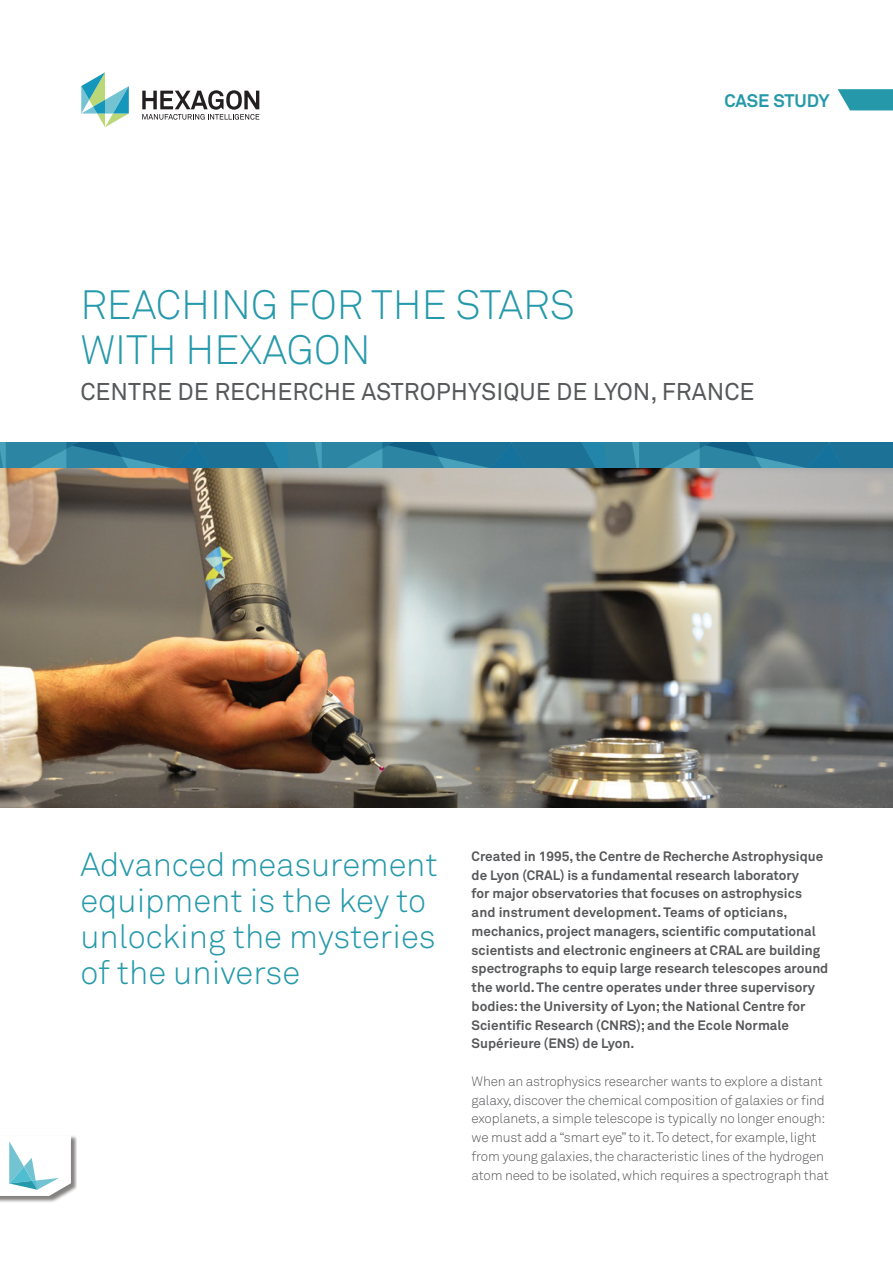
<style>
.page{position:relative;width:893px;height:1263px;background:#fff}
.page>*{position:absolute;margin:0;border:0;box-sizing:border-box;transform-origin:0 0}
.t1{font:40.5px/45px "Akkurat Light Pro";color:#2599aa}
.t2{font:33px/36px "Akkurat Light Pro";color:#2599aa}
.t3{font:24px "Akkurat Pro";color:#57585a}
.t4{font:700 18px "Akkurat Pro";letter-spacing:-.005em;color:#2599aa}
.t5{font:700 13.5px/18.8px "Akkurat Pro";color:#57585a}
.Table_Title{font:13.5px/18.8px "Akkurat Light Pro";letter-spacing:-.015em;color:#57585a}
</style>
<div class="page">
<img style="left:1px;top:468px;width:892px;height:340px">
<img style="left:0;top:1136px;width:77px;height:66px">
<svg style="left:0;top:1136px;width:71px;height:60px"></svg>
<svg style="left:838px;top:89px;width:55px;height:21px"></svg>
<svg style="left:142px;top:90px;width:117px;height:30px"></svg>
<svg style="left:81px;top:72px;width:48px;height:55px"></svg>
<svg style="left:0;top:442px;width:893px;height:26px;background:#247c9e"></svg>
<h3 class="t4" style="left:724px;top:89px;width:107px">CASE STUDY</h3>
<h1 class="t1" style="left:80px;top:283px;width:496px">REACHING FOR THE STARS<br>WITH HEXAGON</h1>
<h3 class="t3" style="left:80px;top:378px;width:676px">CENTRE DE RECHERCHE ASTROPHYSIQUE DE LYON, FRANCE</h3>
<h2 class="t2" style="left:80px;top:847px;width:359px">Advanced measurement equipment is the key to unlocking the mysteries of the universe</h2>
<p class="t5" style="left:472px;top:847px;width:358px">Created in 1995, the Centre de Recherche Astrophysique de Lyon (CRAL) is a fundamental research laboratory<br>for major observatories that focuses on astrophysics and instrument development. Teams of opticians, mechanics, project managers, scientific computational scientists and electronic engineers at CRAL are building spectrographs to equip large research telescopes around the world. The centre operates under three supervisory bodies: the University of Lyon; the National Centre for Scientific Research (CNRS); and the Ecole Normale Supérieure (ENS) de Lyon.</p>
<p class="Table_Title" style="left:472px;top:1072px;width:359px">When an astrophysics researcher wants to explore a distant galaxy, discover the chemical composition of galaxies or find exoplanets, a simple telescope is typically no longer enough: we must add a “smart eye” to it. To detect, for example, light from young galaxies, the characteristic lines of the hydrogen atom need to be isolated, which requires a spectrograph that</p>
</div>
